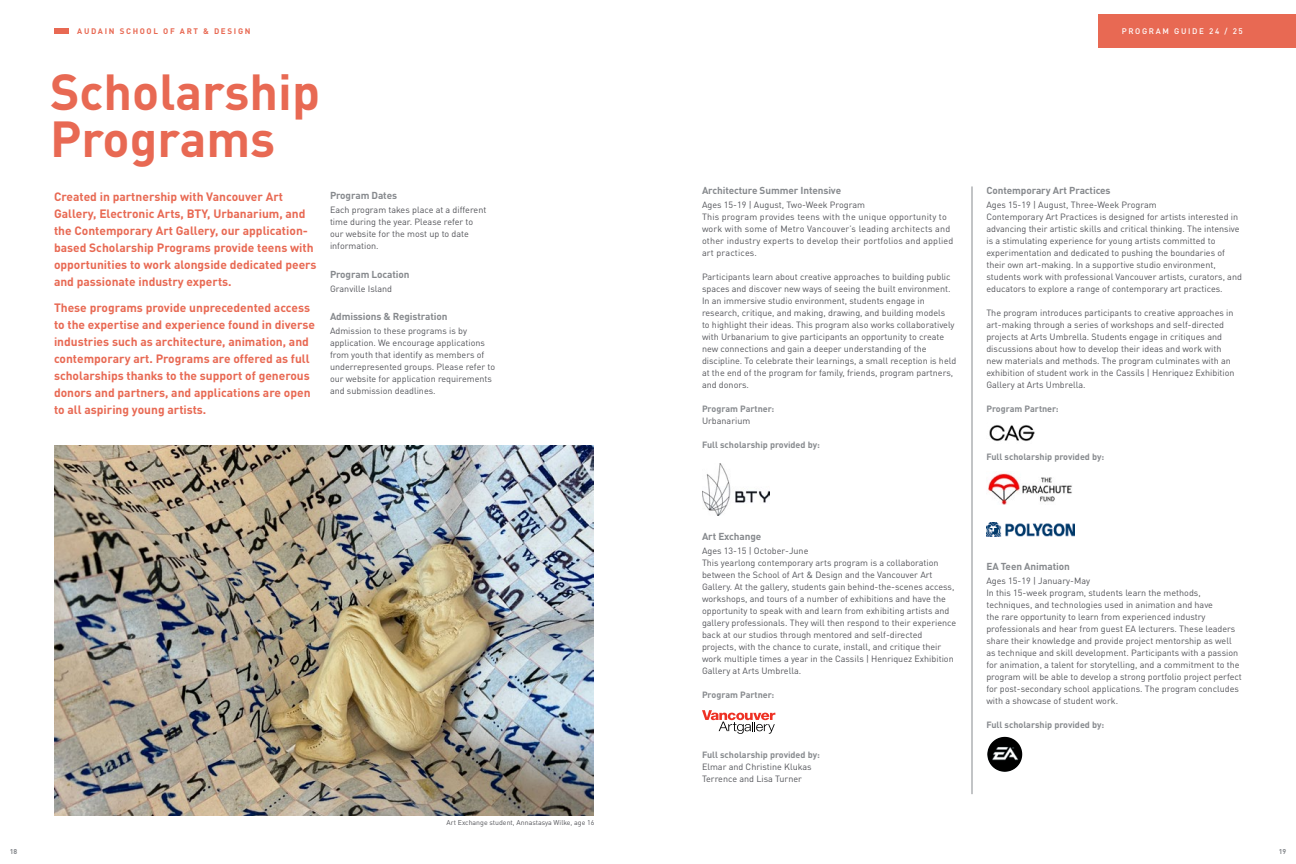
<style>
.page{position:relative;width:1296px;height:864px;background:#fff}
.page>*{position:absolute;margin:0;border:0;box-sizing:border-box;transform-origin:0 0}
.t1{font:700 50px/46.6px "DINOT";color:#e86953}
.t2{font:700 12px/17px "DINOT";color:#e86953}
.t3{font:700 10px "DINOT";letter-spacing:-.01em;color:#878a8e}
.t4{font:9px/12px "DINOT";color:#535459}
.t5{font:9px/12px "DINOT";letter-spacing:.02em;color:#535459}
.t6{font:700 9px "DINOT";color:#878a8e}
.t7{font:700 8px "DINOT";letter-spacing:.21em;color:#e86953}
.t8{font:500 8px "DINOT";letter-spacing:.21em;color:#fff}
.t9{font:7px "DINOT";color:#535459}
.t10{font:700 7px "DINOT";color:#878a8e}
</style>
<div class="page">
<img style="left:54px;top:446px;width:540px;height:370px">
<div style="left:1099px;top:14px;width:197px;height:33px;background:#e86953"></div>
<div style="left:54px;top:28px;width:15px;height:6px;background:#e86953"></div>
<img style="left:702px;top:463px;width:68px;height:52px">
<svg style="left:702px;top:710px;width:73px;height:24px"></svg>
<img style="left:989px;top:425px;width:46px;height:16px">
<img style="left:988px;top:473px;width:84px;height:31px">
<img style="left:989px;top:737px;width:15px;height:9px">
<hr style="left:972px;top:186px;width:1px;height:608px;background:#878a8e">
<img style="left:986px;top:523px;width:89px;height:14px">
<p class="t7" style="left:77px;top:25px;width:175px">AUDAIN SCHOOL OF ART &amp; DESIGN</p>
<p class="t8" style="left:1122px;top:26px;width:123px">PROGRAM GUIDE 24 / 25</p>
<h1 class="t1" style="left:50px;top:67px;width:271px">Scholarship<br>Programs</h1>
<p class="t3" style="left:330px;top:189px;width:69px">Program Dates</p>
<p class="t4" style="left:330px;top:204px;width:158px">Each program takes place at a different time during the year. Please refer to our website for the most up to date information.</p>
<p class="t3" style="left:330px;top:267px;width:81px">Program Location</p>
<p class="t4" style="left:330px;top:282px;width:64px">Granville Island</p>
<p class="t3" style="left:330px;top:310px;width:119px">Admissions &amp; Registration</p>
<p class="t4" style="left:330px;top:325px;width:167px">Admission to these programs is by application. We encourage applications from youth that identify as members of underrepresented groups. Please refer to our website for application requirements and submission deadlines.</p>
<p class="t3" style="left:702px;top:184px;width:141px">Architecture Summer Intensive</p>
<p class="t5" style="left:702px;top:199px;width:253px">Ages 15-19 | August, Two-Week Program<br>This program provides teens with the unique opportunity to work with some of Metro Vancouver’s leading architects and other industry experts to develop their portfolios and applied art practices.</p>
<p class="t4" style="left:702px;top:271px;width:256px">Participants learn about creative approaches to building public spaces and discover new ways of seeing the built environment.<br>In an immersive studio environment, students engage in research, critique, and making, drawing, and building models<br>to highlight their ideas. This program also works collaboratively with Urbanarium to give participants an opportunity to create new connections and gain a deeper understanding of the discipline. To celebrate their learnings, a small reception is held at the end of the program for family, friends, program partners, and donors.</p>
<p class="t6" style="left:702px;top:403px;width:74px">Program Partner:</p>
<p class="t4" style="left:702px;top:415px;width:50px">Urbanarium</p>
<p class="t6" style="left:702px;top:439px;width:119px">Full scholarship provided by:</p>
<p class="t3" style="left:986px;top:184px;width:126px">Contemporary Art Practices</p>
<p class="t4" style="left:986px;top:199px;width:257px">Ages 15-19 | August, Three-Week Program<br>Contemporary Art Practices is designed for artists interested in advancing their artistic skills and critical thinking. The intensive is a stimulating experience for young artists committed to experimentation and dedicated to pushing the boundaries of their own art-making. In a supportive studio environment, students work with professional Vancouver artists, curators, and educators to explore a range of contemporary art practices.</p>
<p class="t4" style="left:986px;top:307px;width:250px">The program introduces participants to creative approaches in art-making through a series of workshops and self-directed projects at Arts Umbrella. Students engage in critiques and discussions about how to develop their ideas and work with new materials and methods. The program culminates with an exhibition of student work in the Cassils | Henriquez Exhibition Gallery at Arts Umbrella.</p>
<p class="t6" style="left:986px;top:403px;width:74px">Program Partner:</p>
<p class="t6" style="left:986px;top:451px;width:119px">Full scholarship provided by:</p>
<p class="t2" style="left:54px;top:187px;width:264px">Created in partnership with Vancouver Art Gallery, Electronic Arts, BTY, Urbanarium, and the Contemporary Art Gallery, our application&shy;based Scholarship Programs provide teens with opportunities to work alongside dedicated peers and passionate industry experts.</p>
<p class="t2" style="left:54px;top:298px;width:263px">These programs provide unprecedented access to the expertise and experience found in diverse industries such as architecture, animation, and contemporary art. Programs are offered as full scholarships thanks to the support of generous donors and partners, and applications are open to all aspiring young artists.</p>
<p class="t9" style="left:447px;top:818px;width:149px">Art Exchange student, Annastasya Wilke, age 16</p>
<p class="t3" style="left:702px;top:530px;width:61px">Art Exchange</p>
<p class="t4" style="left:702px;top:544px;width:256px">Ages 13-15 | October-June<br>This yearlong contemporary arts program is a collaboration between the School of Art &amp; Design and the Vancouver Art Gallery. At the gallery, students gain behind-the-scenes access, workshops, and tours of a number of exhibitions and have the opportunity to speak with and learn from exhibiting artists and gallery professionals. They will then respond to their experience back at our studios through mentored and self-directed projects, with the chance to curate, install, and critique their work multiple times a year in the Cassils | Henriquez Exhibition Gallery at Arts Umbrella.</p>
<p class="t6" style="left:702px;top:689px;width:74px">Program Partner:</p>
<p class="t6" style="left:702px;top:749px;width:119px">Full scholarship provided by:</p>
<p class="t4" style="left:702px;top:760px;width:111px">Elmar and Christine Klukas<br>Terrence and Lisa Turner</p>
<p class="t3" style="left:986px;top:560px;width:85px">EA Teen Animation</p>
<p class="t4" style="left:986px;top:575px;width:257px">Ages 15-19 | January-May<br>In this 15-week program, students learn the methods, techniques, and technologies used in animation and have<br>the rare opportunity to learn from experienced industry professionals and hear from guest EA lecturers. These leaders share their knowledge and provide project mentorship as well as technique and skill development. Participants with a passion for animation, a talent for storytelling, and a commitment to the program will be able to develop a strong portfolio project perfect for post-secondary school applications. The program concludes with a showcase of student work.</p>
<p class="t6" style="left:986px;top:719px;width:119px">Full scholarship provided by:</p>
<p class="t10" style="left:10px;top:847px;width:9px">18</p>
<p class="t10" style="left:1279px;top:847px;width:9px">19</p>
</div>
